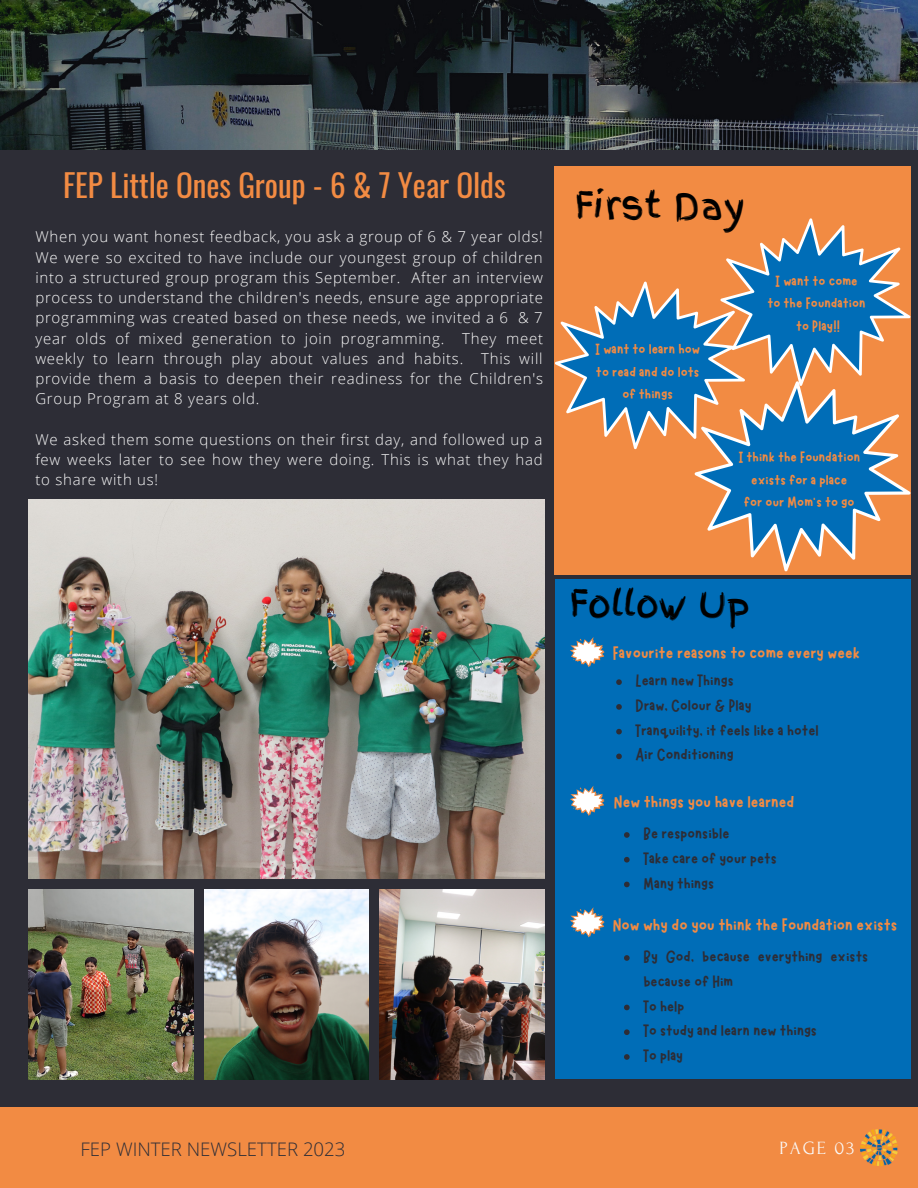
<style>
.page{position:relative;width:918px;height:1188px;background:#2d2d36}
.page>*{position:absolute;margin:0;border:0;box-sizing:border-box;transform-origin:0 0}
.t1{font:36px "Finger Paint";color:#000}
.t2{font:31.2px "Oswald";color:#f28b43}
.t3{font:19.5px "Marykate";color:#f28b43}
.t4{font:300 18.6px "Open Sans";color:#2d2d36}
.t5{font:18.6px "Forum";letter-spacing:.1em;color:#fafafa}
.t6{font:18px/24.8px "Marykate";color:#2d2d36}
.t7{font:16.5px/22.5px "Marykate";color:#f28b43;text-align:center}
.t8{font:300 15px/20.2px "Open Sans";letter-spacing:.05em;color:#fafafa;text-align:justify}
</style>
<div class="page">
<img style="left:29px;top:499px;width:515px;height:380px">
<img style="left:29px;top:890px;width:164px;height:190px">
<img style="left:204px;top:890px;width:165px;height:190px">
<img style="left:380px;top:890px;width:164px;height:190px">
<div style="left:0;top:1107px;width:918px;height:81px;background:#f28b43"></div>
<img style="left:0;top:0;width:918px;height:150px">
<img style="left:861px;top:1129px;width:37px;height:37px">
<div style="left:555px;top:166px;width:356px;height:409px;background:#f28b43"></div>
<div style="left:555px;top:580px;width:356px;height:499px;background:#006db7"></div>
<svg style="left:570px;top:637px;width:35px;height:30px"></svg>
<svg style="left:570px;top:786px;width:35px;height:30px"></svg>
<svg style="left:570px;top:907px;width:35px;height:31px"></svg>
<svg style="left:555px;top:218px;width:356px;height:353px"></svg>
<svg style="left:616px;top:679px;width:6px;height:6px"></svg>
<svg style="left:616px;top:704px;width:6px;height:6px"></svg>
<svg style="left:616px;top:729px;width:6px;height:5px"></svg>
<svg style="left:616px;top:754px;width:6px;height:5px"></svg>
<svg style="left:624px;top:832px;width:6px;height:6px"></svg>
<svg style="left:624px;top:857px;width:6px;height:6px"></svg>
<svg style="left:624px;top:882px;width:6px;height:5px"></svg>
<svg style="left:624px;top:955px;width:6px;height:6px"></svg>
<svg style="left:624px;top:1005px;width:6px;height:5px"></svg>
<svg style="left:624px;top:1029px;width:6px;height:6px"></svg>
<svg style="left:624px;top:1054px;width:6px;height:6px"></svg>
<h2 class="t2" style="left:63px;top:161px;width:444px">FEP Little Ones Group - 6 &amp; 7 Year Olds</h2>
<p class="t8" style="left:35px;top:226px;width:509px">When you want honest feedback, you ask a group of 6 &amp; 7 year olds!<br>We were so excited to have include our youngest group of children into a structured group program this September. After an interview process to understand the children's needs, ensure age appropriate programming was created based on these needs, we invited a 6 &amp; 7 year olds of mixed generation to join programming. They meet weekly to learn through play about values and habits. This will provide them a basis to deepen their readiness for the Children's Group Program at 8 years old.</p>
<p class="t8" style="left:35px;top:429px;width:509px">We asked them some questions on their first day, and followed up a few weeks later to see how they were doing. This is what they had to share with us!</p>
<h1 class="t1" style="left:575px;top:179px;width:172px">First Day</h1>
<p class="t7" style="left:595px;top:336px;width:106px">I want to learn how to read and do lots of things</p>
<p class="t7" style="left:767px;top:268px;width:100px">I want to come to the Foundation to Play!!</p>
<p class="t7" style="left:738px;top:444px;width:123px">I think the Foundation exists for a place<br>for our Mom's to go</p>
<h1 class="t1" style="left:570px;top:578px;width:182px">Follow Up</h1>
<h3 class="t3" style="left:613px;top:641px;width:249px">Favourite reasons to come every week</h3>
<p class="t6" style="left:636px;top:667px;width:185px">Learn new Things<br>Draw, Colour &amp; Play<br>Tranquility, it feels like a hotel<br>Air Conditioning</p>
<h3 class="t3" style="left:614px;top:789px;width:182px">New things you have learned</h3>
<p class="t6" style="left:643px;top:820px;width:135px">Be responsible<br>Take care of your pets<br>Many things</p>
<h3 class="t3" style="left:613px;top:912px;width:286px">Now why do you think the Foundation exists</h3>
<p class="t6" style="left:643px;top:943px;width:227px">By God, because everything exists because of Him<br>To help<br>To study and learn new things<br>To play</p>
<p class="t4" style="left:81px;top:1136px;width:266px">FEP WINTER NEWSLETTER 2023</p>
<p class="t5" style="left:780px;top:1138px;width:76px">PAGE 03</p>
</div>
